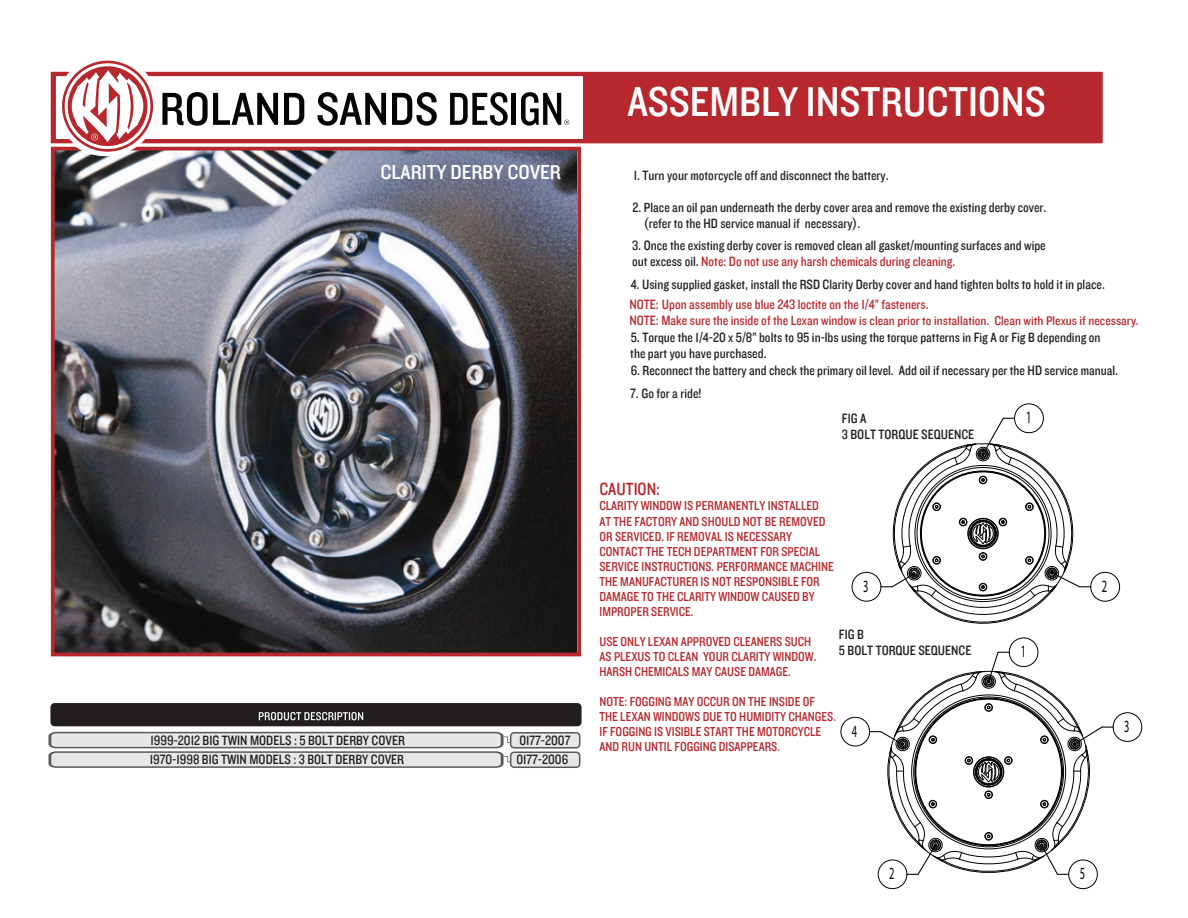
<style>
.page{position:relative;width:1188px;height:918px;background:#fff}
.page>*{position:absolute;margin:0;border:0;box-sizing:border-box;transform-origin:0 0}
.t1{font:42.9px "Knockout HTF30 Junior Welterwt";color:#fff}
.t2{font:20.85px "Knockout HTF30 Junior Welterwt";color:#fff}
.t3{font:18.15px "Knockout HTF30 Junior Welterwt";color:#b6282d;scale:.94 1}
.t4{font:17.25px "Myriad Pro";color:#000;scale:.6 1}
.t5{font:17.1px "Myriad Pro";color:#000;scale:.6 1}
.t6{font:13.95px/15.9px "Knockout HTF30 Junior Welterwt";color:#221e1f;scale:.95 1}
.t7{font:13.95px "Knockout HTF30 Junior Welterwt";color:#b6282d;scale:.95 1}
.t8{font:13.35px/15px "Knockout HTF30 Junior Welterwt";color:#b6282d;scale:.94 1}
.t9{font:13.2px "Knockout HTF30 Junior Welterwt";color:#b6282d}
.s1{color:#b6282d}
.s2{font-size:13.95px}
</style>
<div class="page">
<img style="left:56px;top:152px;width:520px;height:499px">
<div style="left:51px;top:147px;width:530px;height:509px;border:4px solid #b6282d"></div>
<svg style="left:52px;top:72px;width:1051px;height:71px;fill:#b6282d"></svg>
<div style="left:57px;top:55px;width:101px;height:101px;background:#fff;border-radius:50%"></div>
<svg style="left:162px;top:92px;width:116px;height:34px"></svg>
<svg style="left:284px;top:93px;width:20px;height:32px"></svg>
<svg style="left:318px;top:92px;width:68px;height:34px"></svg>
<svg style="left:392px;top:92px;width:45px;height:34px"></svg>
<svg style="left:450px;top:92px;width:58px;height:34px"></svg>
<hr style="left:512px;top:93px;width:4px;height:32px;background:#020303">
<svg style="left:521px;top:92px;width:48px;height:34px"></svg>
<svg style="left:62px;top:61px;width:91px;height:91px"></svg>
<svg style="left:50px;top:703px;width:532px;height:23px"></svg>
<svg style="left:48px;top:732px;width:532px;height:36px"></svg>
<div style="left:1015px;top:404px;width:28px;height:29px;border:1px solid #000;border-radius:50%"></div>
<div style="left:1091px;top:572px;width:29px;height:29px;border:1px solid #000;border-radius:50%"></div>
<div style="left:852px;top:572px;width:29px;height:29px;border:1px solid #000;border-radius:50%"></div>
<svg style="left:881px;top:417px;width:210px;height:207px"></svg>
<div style="left:1009px;top:638px;width:29px;height:29px;border:1px solid #000;border-radius:50%"></div>
<div style="left:878px;top:860px;width:29px;height:29px;border:1px solid #000;border-radius:50%"></div>
<div style="left:1113px;top:713px;width:29px;height:28px;border:1px solid #000;border-radius:50%"></div>
<div style="left:841px;top:717px;width:29px;height:29px;border:1px solid #000;border-radius:50%"></div>
<div style="left:1069px;top:860px;width:28px;height:29px;border:1px solid #000;border-radius:50%"></div>
<svg style="left:870px;top:651px;width:243px;height:225px"></svg>
<p class="t2" style="left:381px;top:161px;width:182px">CLARITY DERBY COVER</p>
<p class="t6" style="left:151px;top:732px;width:269px">1999-2012 BIG TWIN MODELS : 5 BOLT DERBY COVER</p>
<p class="t6" style="left:519px;top:733px;width:55px">0177-2007</p>
<p class="t6" style="left:150px;top:752px;width:269px">1970-1998 BIG TWIN MODELS : 3 BOLT DERBY COVER</p>
<p class="t6" style="left:516px;top:752px;width:56px">0177-2006</p>
<p class="t1" style="left:627px;top:80px;width:420px">ASSEMBLY INSTRUCTIONS</p>
<p class="t6" style="left:634px;top:168px;width:270px">1. Turn your motorcycle off and disconnect the battery.</p>
<p class="t6" style="left:644px;top:200px;width:425px;text-indent:-11px">2. Place an oil pan underneath the derby cover area and remove the existing derby cover. (refer to the HD service manual if necessary).</p>
<p class="t6" style="left:632px;top:238px;width:437px">3. Once the existing derby cover is removed clean all gasket/mounting surfaces and wipe out excess oil. <span class="s1">Note: Do not use any harsh chemicals during cleaning.</span></p>
<p class="t6" style="left:631px;top:277px;width:501px">4. Using supplied gasket, install the RSD Clarity Derby cover and hand tighten bolts to hold it in place.</p>
<p class="t7" style="left:630px;top:297px;width:317px">NOTE: Upon assembly use blue 243 loctite on the 1/4” fasteners.</p>
<p class="t9" style="left:630px;top:314px;width:511px"><span class="s2">NOTE: Make sure the inside of the Lexan window</span> is clean prior to installation. Clean with Plexus if necessary.</p>
<p class="t6" style="left:630px;top:330px;width:496px">5. Torque the 1/4-20 x 5/8” bolts to 95 in-lbs using the torque patterns in Fig A or Fig B depending on the part you have purchased.</p>
<p class="t6" style="left:631px;top:363px;width:515px">6. Reconnect the battery and check the primary oil level. Add oil if necessary per the HD service manual.</p>
<p class="t6" style="left:630px;top:386px;width:76px">7. Go for a ride!</p>
<p class="t6" style="left:842px;top:411px;width:141px">FIG A<br>3 BOLT TORQUE SEQUENCE</p>
<p class="t4" style="left:1026px;top:407px;width:10px">1</p>
<p class="t3" style="left:599px;top:480px;width:66px">CAUTION:</p>
<p class="t8" style="left:599px;top:499px;width:251px">CLARITY WINDOW IS PERMANENTLY INSTALLED AT THE FACTORY AND SHOULD NOT BE REMOVED OR SERVICED. IF REMOVAL IS NECESSARY CONTACT THE TECH DEPARTMENT FOR SPECIAL SERVICE INSTRUCTIONS. PERFORMANCE MACHINE THE MANUFACTURER IS NOT RESPONSIBLE FOR DAMAGE TO THE CLARITY WINDOW CAUSED BY IMPROPER SERVICE.</p>
<p class="t8" style="left:599px;top:635px;width:233px">USE ONLY LEXAN APPROVED CLEANERS SUCH<br>AS PLEXUS TO CLEAN YOUR CLARITY WINDOW.<br>HARSH CHEMICALS MAY CAUSE DAMAGE.</p>
<p class="t8" style="left:599px;top:694px;width:253px">NOTE: FOGGING MAY OCCUR ON THE INSIDE OF THE LEXAN WINDOWS DUE TO HUMIDITY CHANGES.<br>IF FOGGING IS VISIBLE START THE MOTORCYCLE AND RUN UNTIL FOGGING DISAPPEARS.</p>
<p class="t4" style="left:863px;top:576px;width:10px">3</p>
<p class="t4" style="left:1102px;top:576px;width:10px">2</p>
<p class="t6" style="left:839px;top:627px;width:141px">FIG B<br>5 BOLT TORQUE SEQUENCE</p>
<p class="t5" style="left:1021px;top:641px;width:10px">1</p>
<p class="t5" style="left:852px;top:721px;width:10px">4</p>
<p class="t5" style="left:1124px;top:716px;width:10px">3</p>
<p class="t5" style="left:889px;top:863px;width:10px">2</p>
<p class="t5" style="left:1080px;top:863px;width:10px">5</p>
</div>
